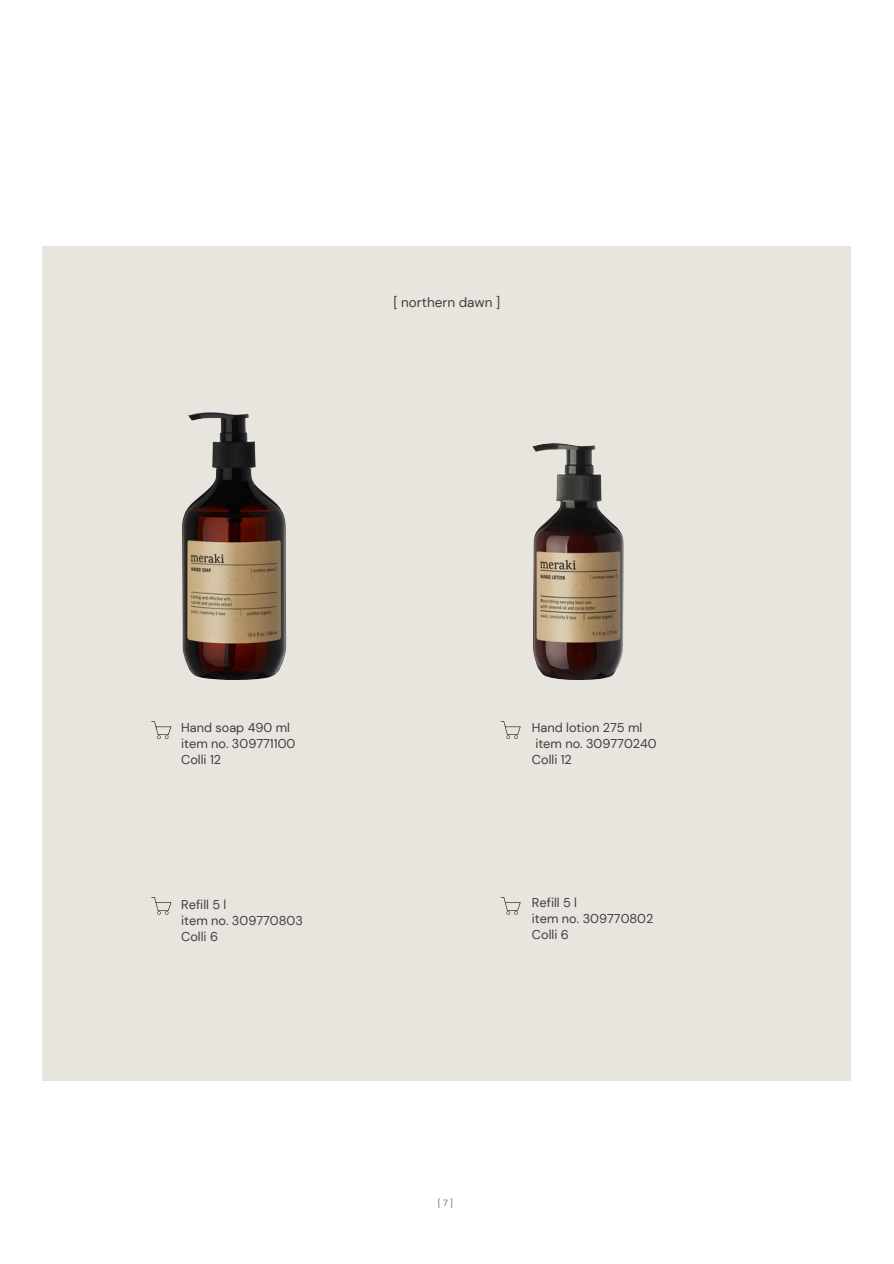
<style>
.page{position:relative;width:894px;height:1264px;background:#fff}
.page>*{position:absolute;margin:0;border:0;box-sizing:border-box;transform-origin:0 0}
.t1{font:13.5px "DM Sans";color:#3f3e3f}
.t2{font:12.75px/16px "DM Sans";color:#3f3e3f}
.t3{font:9px "DM Sans";color:#6d6e70}
</style>
<div class="page">
<div style="left:43px;top:245px;width:807px;height:835px;background:#e8e5df"></div>
<img style="left:182px;top:411px;width:104px;height:269px">
<img style="left:532px;top:443px;width:91px;height:237px">
<svg style="left:151px;top:721px;width:20px;height:18px"></svg>
<svg style="left:151px;top:897px;width:20px;height:17px"></svg>
<svg style="left:500px;top:721px;width:20px;height:18px"></svg>
<svg style="left:500px;top:897px;width:20px;height:17px"></svg>
<h1 class="t1" style="left:393px;top:294px;width:108px">[ northern dawn ]</h1>
<p class="t2" style="left:181px;top:719px;width:116px">Hand soap 490 ml item no. 309771100<br>Colli 12</p>
<h1 class="t2" style="left:181px;top:896px;width:123px">Refill 5 l<br>item no. 309770803<br>Colli 6</h1>
<h1 class="t2" style="left:531px;top:719px;width:126px">Hand lotion 275 ml item no. 309770240<br>Colli 12</h1>
<p class="t2" style="left:531px;top:894px;width:123px">Refill 5 l<br>item no. 309770802<br>Colli 6</p>
<h1 class="t3" style="left:438px;top:1197px;width:17px">[7]</h1>
</div>
